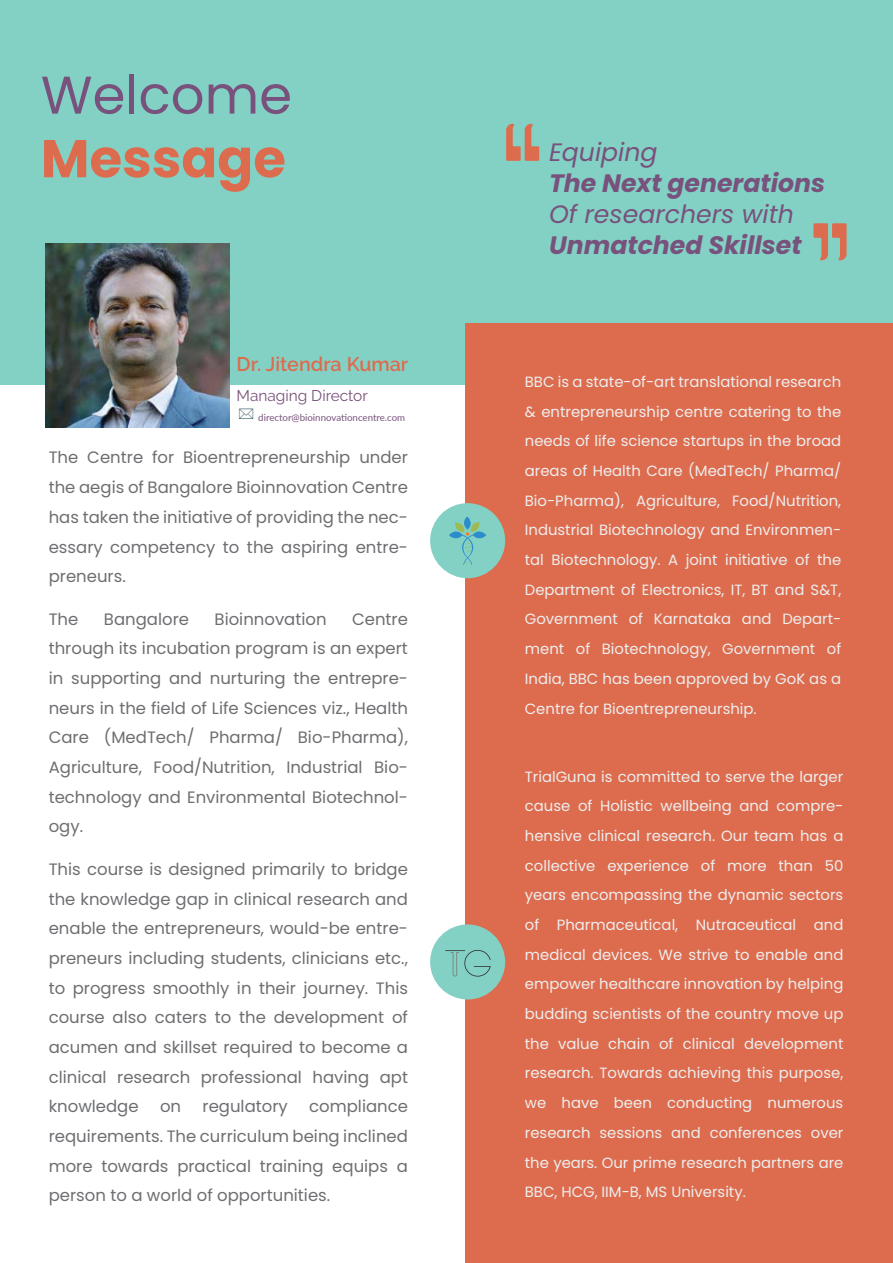
<style>
.page{position:relative;width:893px;height:1263px;background:#fff}
.page>*{position:absolute;margin:0;border:0;box-sizing:border-box;transform-origin:0 0}
.t1{font:52.95px "Poppins";color:#78517c}
.t2{font:700 52.95px "Poppins";color:#dd6c4e}
.t3{font:italic 700 25.2px "Poppins";color:#78517c}
.t4{font:italic 25.2px "Poppins";color:#78517c}
.t5{font:600 19.8px "Raleway";color:#dd6c4e}
.t6{font:16.5px/29.7px "Poppins";color:#6d6e71;text-align:justify}
.t7{font:15.45px "Raleway";color:#78527b}
.t8{font:14.85px/29.7px "Poppins";color:#eeeeef;text-align:justify}
.t9{font:9.75px "Lato";color:#78527b}
</style>
<div class="page">
<div style="left:0;top:0;width:893px;height:384px;background:#83d1c4"></div>
<img style="left:46px;top:243px;width:184px;height:184px">
<svg style="left:506px;top:124px;width:33px;height:37px"></svg>
<svg style="left:813px;top:223px;width:33px;height:37px"></svg>
<div style="left:465px;top:323px;width:428px;height:940px;background:#dd6c4e"></div>
<div style="left:430px;top:503px;width:75px;height:75px;background:#83d1c4;border-radius:50%"></div>
<svg style="left:449px;top:516px;width:37px;height:49px"></svg>
<div style="left:430px;top:924px;width:75px;height:75px;background:#83d1c4;border-radius:50%"></div>
<svg style="left:445px;top:950px;width:46px;height:26px"></svg>
<h1 class="t1" style="left:41px;top:64px;width:253px">Welcome</h1>
<h1 class="t2" style="left:41px;top:128px;width:247px">Message</h1>
<h2 class="t4" style="left:549px;top:138px;width:110px">Equiping</h2>
<h2 class="t3" style="left:549px;top:169px;width:278px">The Next generations</h2>
<h2 class="t4" style="left:549px;top:200px;width:246px">Of researchers with</h2>
<h2 class="t3" style="left:549px;top:230px;width:254px">Unmatched Skillset</h2>
<h3 class="t5" style="left:237px;top:353px;width:173px">Dr. Jitendra Kumar</h3>
<p class="t7" style="left:237px;top:386px;width:133px">Managing Director</p>
<p class="t9" style="left:258px;top:411px;width:149px">director@bioinnovationcentre.com</p>
<p class="t6" style="left:49px;top:443px;width:361px">The Centre for Bioentrepreneurship under the aegis of Bangalore Bioinnovation Centre has taken the initiative of providing the nec&shy;essary competency to the aspiring entre&shy;preneurs.</p>
<p class="t6" style="left:49px;top:604px;width:31px">The</p>
<p class="t6" style="left:104px;top:604px;width:87px">Bangalore</p>
<p class="t6" style="left:215px;top:604px;width:114px">Bioinnovation</p>
<p class="t6" style="left:49px;top:604px;width:361px;text-indent:303px">Centre through its incubation program is an expert in supporting and nurturing the entrepre&shy;neurs in the field of Life Sciences viz., Health Care (MedTech/ Pharma/ Bio-Pharma), Agriculture, Food/Nutrition, Industrial Bio&shy;technology and Environmental Biotechnol&shy;ogy.</p>
<p class="t6" style="left:49px;top:854px;width:361px">This course is designed primarily to bridge the knowledge gap in clinical research and enable the entrepreneurs, would-be entre&shy;preneurs including students, clinicians etc., to progress smoothly in their journey. This course also caters to the development of acumen and skillset required to become a clinical research professional having apt knowledge</p>
<p class="t6" style="left:49px;top:1092px;width:361px;text-indent:260px">compliance requirements. The curriculum being inclined more towards practical training equips a person to a world of opportunities.</p>
<p class="t6" style="left:160px;top:1092px;width:23px">on</p>
<p class="t6" style="left:203px;top:1092px;width:87px">regulatory</p>
<p class="t8" style="left:525px;top:367px;width:318px">BBC is a state-of-art translational research &amp; entrepreneurship centre catering to the needs of life science startups in the broad areas of Health Care (MedTech/ Pharma/ Bio-Pharma), Agriculture, Food/Nutrition, Industrial Biotechnology and Environmen&shy;tal Biotechnology. A joint initiative of the Department of Electronics, IT, BT and S&amp;T, Government of Karnataka and Depart&shy;ment of Biotechnology, Government of India, BBC has been approved by GoK as a Centre for Bioentrepreneurship.</p>
<p class="t8" style="left:525px;top:761px;width:320px">TrialGuna is committed to serve the larger cause of Holistic wellbeing and compre&shy;hensive clinical research. Our team has a collective experience of more than 50 years encompassing the dynamic sectors of Pharmaceutical, Nutraceutical and medical devices. We strive to enable and empower healthcare innovation by helping budding scientists of the country move up the value chain of clinical development research. Towards achieving this purpose, we have been conducting numerous research sessions and conferences over the years. Our prime research partners are BBC, HCG, IIM-B, MS University.</p>
</div>
